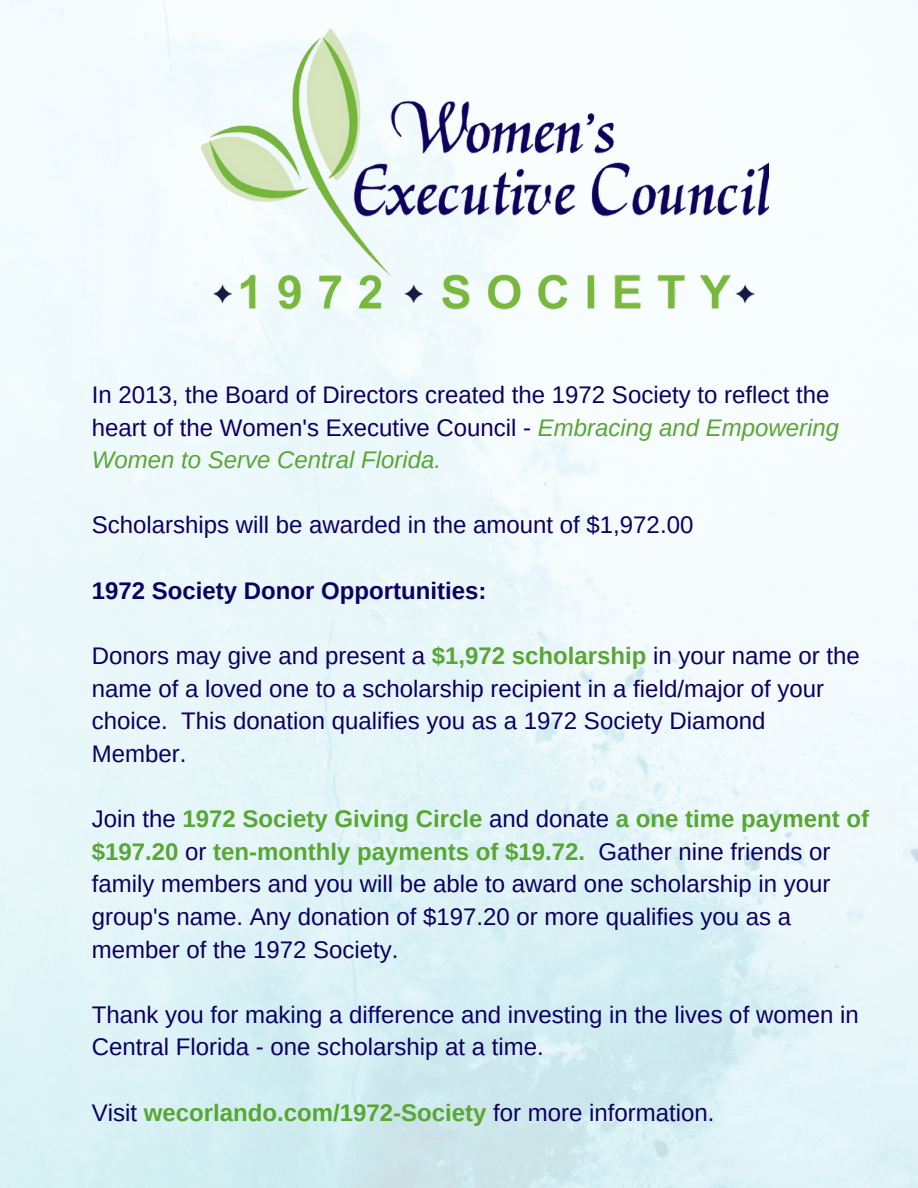
<style>
.page{position:relative;width:918px;height:1188px;background:#fff}
.page>*{position:absolute;margin:0;border:0;box-sizing:border-box;transform-origin:0 0}
.t1{font:24px/32.7px "Arimo";color:#0c0061}
.t2{font:700 24px "Arimo";color:#58a733}
.t3{font:700 24px "Arimo";color:#0c0061}
.s1{font-style:italic;color:#58a733}
.s2{font-weight:700;color:#58a733}
.s3{font-weight:400;color:#0c0061}
</style>
<div class="page">
<img style="left:0;top:0;width:918px;height:1188px">
<img style="left:201px;top:29px;width:567px;height:296px">
<p class="t1" style="left:92px;top:378px;width:749px">In 2013, the Board of Directors created the 1972 Society to reflect the heart of the Women's Executive Council - <span class="s1">Embracing and Empowering<br>Women to Serve Central Florida.</span></p>
<p class="t1" style="left:92px;top:509px;width:603px">Scholarships will be awarded in the amount of $1,972.00</p>
<p class="t3" style="left:92px;top:577px;width:396px">1972 Society Donor Opportunities:</p>
<p class="t1" style="left:92px;top:639px;width:770px">Donors may give and present a <span class="s2">$1,972 scholarship</span> in your name or the name of a loved one to a scholarship recipient in a field/major of your choice. This donation qualifies you as a 1972 Society Diamond Member.</p>
<p class="t1" style="left:92px;top:802px;width:779px">Join the <span class="s2">1972 Society Giving Circle</span> and donate <span class="s2">a one time payment of $197.20</span> or <span class="s2">ten-monthly payments of $19.72.</span> Gather nine friends or family members and you will be able to award one scholarship in your group's name. Any donation of $197.20 or more qualifies you as a member of the 1972 Society.</p>
<p class="t1" style="left:92px;top:998px;width:768px">Thank you for making a difference and investing in the lives of women in<br>Central Florida - one scholarship at a time.</p>
<p class="t2" style="left:92px;top:1099px;width:624px"><span class="s3">Visit</span> wecorlando.com/1972-Society <span class="s3">for more information.</span></p>
</div>
